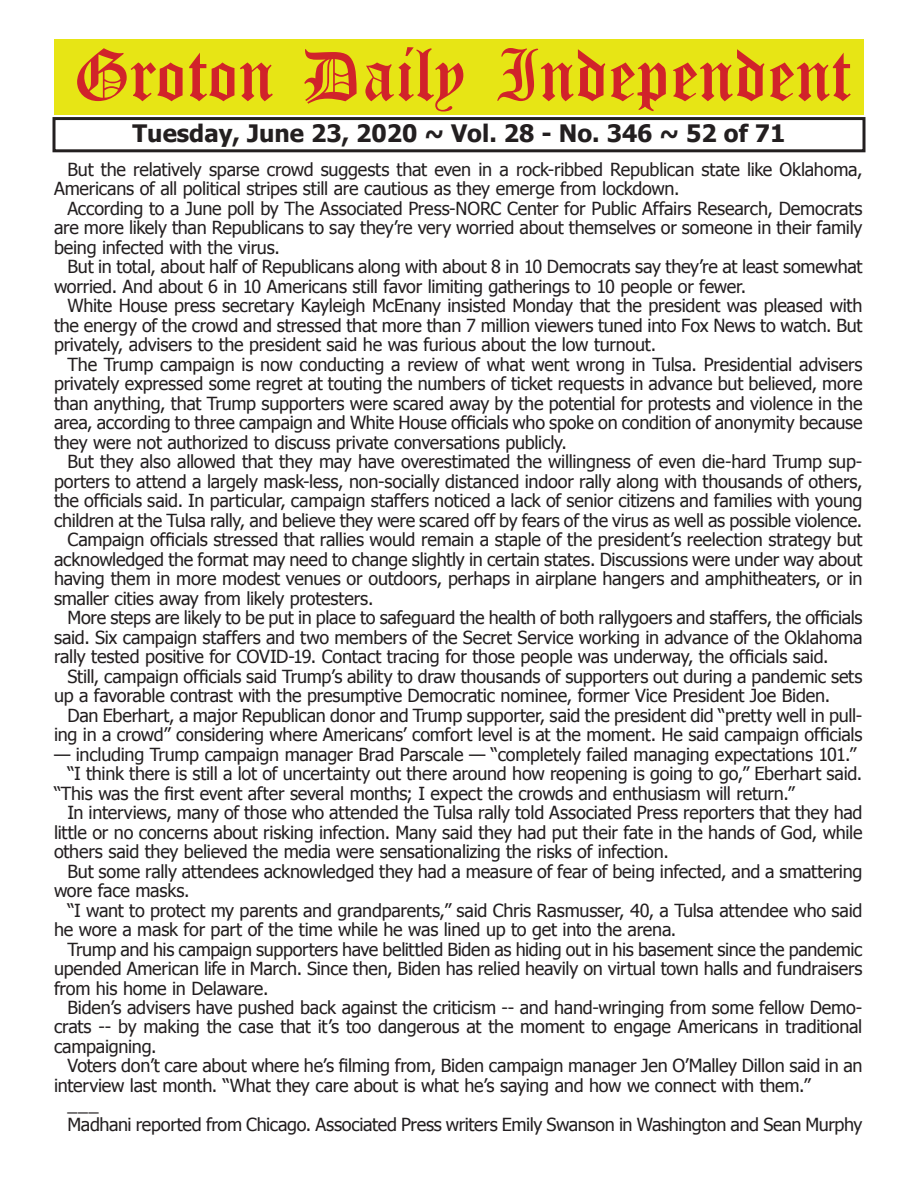
<style>
.page{position:relative;width:918px;height:1188px;background:#fff}
.page>*{position:absolute;margin:0;border:0;box-sizing:border-box;transform-origin:0 0}
.t1{font:54px "Old English Five";color:#d1232a}
.t2{font:700 24px "Tahoma";color:#231f20}
.t3{font:18px/19.5px "Tahoma";letter-spacing:-.015em;color:#231f20;text-align:justify}
</style>
<div class="page">
<div style="left:52px;top:117px;width:814px;height:35px;border:3px solid #231f20"></div>
<div style="left:54px;top:40px;width:810px;height:75px;background:#e7e515"></div>
<h1 class="t1" style="left:73px;top:50px;width:779px">Groton Daily Independent</h1>
<h2 class="t2" style="left:133px;top:116px;width:654px">Tuesday, June 23, 2020 ~ Vol. 28 - No. 346 ~ 52 of 71</h2>
<p class="t3" style="left:54px;top:159px;width:810px;text-indent:14px">But the relatively sparse crowd suggests that even in a rock-ribbed Republican state like Oklahoma,<br>Americans of all political stripes still are cautious as they emerge from lockdown.</p>
<p class="t3" style="left:54px;top:198px;width:810px;text-indent:14px">According to a June poll by The Associated Press-NORC Center for Public Affairs Research, Democrats are more likely than Republicans to say they’re very worried about themselves or someone in their family being infected with the virus.</p>
<p class="t3" style="left:54px;top:256px;width:810px;text-indent:14px">But in total, about half of Republicans along with about 8 in 10 Democrats say they’re at least somewhat worried. And about 6 in 10 Americans still favor limiting gatherings to 10 people or fewer.</p>
<p class="t3" style="left:54px;top:295px;width:810px;text-indent:14px">White House press secretary Kayleigh McEnany insisted Monday that the president was pleased with the energy of the crowd and stressed that more than 7 million viewers tuned into Fox News to watch. But privately, advisers to the president said he was furious about the low turnout.</p>
<p class="t3" style="left:54px;top:354px;width:810px;text-indent:14px">The Trump campaign is now conducting a review of what went wrong in Tulsa. Presidential advisers privately expressed some regret at touting the numbers of ticket requests in advance but believed, more than anything, that Trump supporters were scared away by the potential for protests and violence in the area, according to three campaign and White House officials who spoke on condition of anonymity because they were not authorized to discuss private conversations publicly.</p>
<p class="t3" style="left:68px;top:451px;width:796px">But they also allowed that they may have overestimated the willingness of even die-hard Trump sup-</p>
<p class="t3" style="left:54px;top:471px;width:810px">porters to attend a largely mask-less, non-socially distanced indoor rally along with thousands of others,</p>
<p class="t3" style="left:54px;top:490px;width:810px">the officials said. In particular, campaign staffers noticed a lack of senior citizens and families with young</p>
<p class="t3" style="left:54px;top:510px;width:810px">children at the Tulsa rally, and believe they were scared off by fears of the virus as well as possible violence.</p>
<p class="t3" style="left:68px;top:529px;width:796px">Campaign officials stressed that rallies would remain a staple of the president’s reelection strategy but</p>
<p class="t3" style="left:54px;top:549px;width:810px">acknowledged the format may need to change slightly in certain states. Discussions were under way about</p>
<p class="t3" style="left:54px;top:568px;width:810px">having them in more modest venues or outdoors, perhaps in airplane hangers and amphitheaters, or in</p>
<p class="t3" style="left:54px;top:588px;width:321px">smaller cities away from likely protesters.</p>
<p class="t3" style="left:68px;top:607px;width:797px">More steps are likely to be put in place to safeguard the health of both rallygoers and staffers, the officials</p>
<p class="t3" style="left:54px;top:627px;width:810px">said. Six campaign staffers and two members of the Secret Service working in advance of the Oklahoma</p>
<p class="t3" style="left:54px;top:646px;width:776px">rally tested positive for COVID-19. Contact tracing for those people was underway, the officials said.</p>
<p class="t3" style="left:68px;top:665px;width:796px">Still, campaign officials said Trump’s ability to draw thousands of supporters out during a pandemic sets</p>
<p class="t3" style="left:54px;top:685px;width:778px">up a favorable contrast with the presumptive Democratic nominee, former Vice President Joe Biden.</p>
<p class="t3" style="left:68px;top:704px;width:796px">Dan Eberhart, a major Republican donor and Trump supporter, said the president did “pretty well in pull-</p>
<p class="t3" style="left:54px;top:724px;width:810px">ing in a crowd” considering where Americans’ comfort level is at the moment. He said campaign officials</p>
<p class="t3" style="left:54px;top:743px;width:804px">— including Trump campaign manager Brad Parscale — “completely failed managing expectations 101.”</p>
<p class="t3" style="left:68px;top:763px;width:796px">“I think there is still a lot of uncertainty out there around how reopening is going to go,” Eberhart said.</p>
<p class="t3" style="left:54px;top:782px;width:742px">“This was the first event after several months; I expect the crowds and enthusiasm will return.”</p>
<p class="t3" style="left:68px;top:802px;width:797px">In interviews, many of those who attended the Tulsa rally told Associated Press reporters that they had</p>
<p class="t3" style="left:54px;top:821px;width:810px">little or no concerns about risking infection. Many said they had put their fate in the hands of God, while</p>
<p class="t3" style="left:54px;top:841px;width:616px">others said they believed the media were sensationalizing the risks of infection.</p>
<p class="t3" style="left:68px;top:860px;width:796px">But some rally attendees acknowledged they had a measure of fear of being infected, and a smattering</p>
<p class="t3" style="left:54px;top:880px;width:137px">wore face masks.</p>
<p class="t3" style="left:68px;top:899px;width:797px">“I want to protect my parents and grandparents,” said Chris Rasmusser, 40, a Tulsa attendee who said</p>
<p class="t3" style="left:54px;top:919px;width:624px">he wore a mask for part of the time while he was lined up to get into the arena.</p>
<p class="t3" style="left:68px;top:938px;width:797px">Trump and his campaign supporters have belittled Biden as hiding out in his basement since the pandemic</p>
<p class="t3" style="left:54px;top:958px;width:810px">upended American life in March. Since then, Biden has relied heavily on virtual town halls and fundraisers</p>
<p class="t3" style="left:54px;top:977px;width:216px">from his home in Delaware.</p>
<p class="t3" style="left:68px;top:997px;width:796px">Biden’s advisers have pushed back against the criticism -- and hand-wringing from some fellow Demo-</p>
<p class="t3" style="left:54px;top:1016px;width:810px">crats -- by making the case that it’s too dangerous at the moment to engage Americans in traditional</p>
<p class="t3" style="left:54px;top:1036px;width:104px">campaigning.</p>
<p class="t3" style="left:68px;top:1055px;width:797px">Voters don’t care about where he’s filming from, Biden campaign manager Jen O’Malley Dillon said in an</p>
<p class="t3" style="left:54px;top:1075px;width:758px">interview last month. “What they care about is what he’s saying and how we connect with them.”</p>
<p class="t3" style="left:68px;top:1094px;width:33px">___</p>
<p class="t3" style="left:68px;top:1114px;width:797px">Madhani reported from Chicago. Associated Press writers Emily Swanson in Washington and Sean Murphy</p>
</div>
